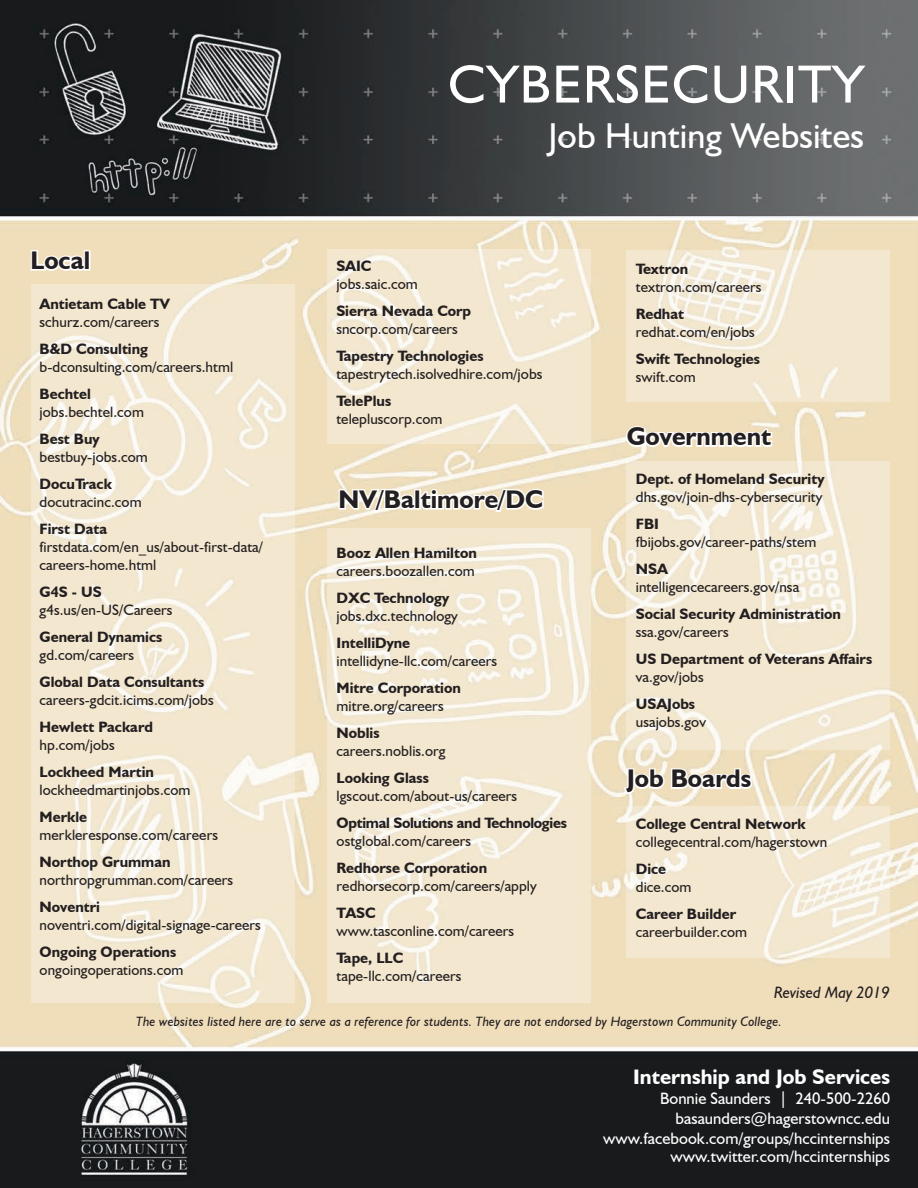
<style>
.page{position:relative;width:918px;height:1188px;background:#fff}
.page>*{position:absolute;margin:0;border:0;box-sizing:border-box;transform-origin:0 0}
.t1{font:54px "Humanist 521 BT";letter-spacing:.025em;color:#fff}
.t2{font:36px "Humanist 521 BT";letter-spacing:.005em;color:#fff}
.t3{font:700 25.5px "Humanist 521 BT";color:#231f20}
.t4{font:700 21px "Humanist 521 BT";color:#fff}
.t5{font:16.5px/19.8px "Humanist 521 BT";letter-spacing:.005em;color:#fff;text-align:right}
.t6{font:italic 16.5px "Humanist 521 BT";color:#231f20}
.t7{font:15px/18px "Humanist 521 BT";letter-spacing:.005em;color:#231f20}
.t8{font:700 15px/18px "Humanist 521 BT";color:#231f20}
.t9{font:700 15px/18px "Humanist 521 BT";letter-spacing:-.02em;color:#231f20}
.t10{font:italic 13.5px "Humanist 521 BT";letter-spacing:.005em;color:#231f20}
.s1{font-weight:700}
.s2{font-weight:400}
</style>
<div class="page">
<img style="left:0;top:0;width:918px;height:1188px">
<svg style="left:31px;top:284px;width:263px;height:719px;background:#f4e8d3"></svg>
<svg style="left:327px;top:249px;width:264px;height:195px;background:#f3e8d3"></svg>
<svg style="left:627px;top:250px;width:263px;height:151px;background:#f3e8d3"></svg>
<svg style="left:627px;top:462px;width:263px;height:288px;background:#f4e9d4"></svg>
<svg style="left:328px;top:528px;width:263px;height:475px;background:#f4e8d3"></svg>
<svg style="left:627px;top:806px;width:263px;height:152px;background:#f4e9d4"></svg>
<svg style="left:29px;top:249px;width:58px;height:24px"></svg>
<div style="left:84px;top:250px;width:6px;height:21px;border:3px solid #fff"></div>
<svg style="left:337px;top:486px;width:209px;height:28px"></svg>
<svg style="left:624px;top:424px;width:150px;height:26px"></svg>
<svg style="left:621px;top:766px;width:134px;height:30px"></svg>
<h2 class="t3" style="left:31px;top:245px;width:61px">Local</h2>
<p class="t7" style="left:40px;top:294px;width:132px"><span class="s1">Antietam Cable TV </span>schurz.com/careers</p>
<p class="t7" style="left:40px;top:339px;width:195px"><span class="s1">B&amp;D Consulting </span>b-dconsulting.com/careers.html</p>
<p class="t7" style="left:40px;top:384px;width:106px"><span class="s1">Bechtel </span>jobs.bechtel.com</p>
<p class="t7" style="left:40px;top:429px;width:110px"><span class="s1">Best Buy </span>bestbuy-jobs.com</p>
<p class="t7" style="left:40px;top:474px;width:104px"><span class="s1">DocuTrack </span>docutracinc.com</p>
<p class="t7" style="left:40px;top:519px;width:225px"><span class="s1">First Data </span>firstdata.com/en_us/about-first-data/ careers-home.html</p>
<p class="t7" style="left:40px;top:582px;width:134px"><span class="s1">G4S - US </span>g4s.us/en-US/Careers</p>
<p class="t8" style="left:40px;top:627px;width:124px">General Dynamics <span class="s2">gd.com/careers</span></p>
<p class="t7" style="left:40px;top:672px;width:176px"><span class="s1">Global Data Consultants </span>careers-gdcit.icims.com/jobs</p>
<p class="t8" style="left:40px;top:717px;width:115px">Hewlett Packard <span class="s2">hp.com/jobs</span></p>
<p class="t7" style="left:40px;top:762px;width:152px"><span class="s1">Lockheed Martin </span>lockheedmartinjobs.com</p>
<p class="t7" style="left:40px;top:807px;width:180px"><span class="s1">Merkle </span>merkleresponse.com/careers</p>
<p class="t7" style="left:40px;top:852px;width:195px"><span class="s1">Northop Grumman </span>northropgrumman.com/careers</p>
<p class="t7" style="left:40px;top:897px;width:223px"><span class="s1">Noventri </span>noventri.com/digital-signage-careers</p>
<p class="t7" style="left:40px;top:942px;width:145px"><span class="s1">Ongoing Operations </span>ongoingoperations.com</p>
<h1 class="t1" style="left:448px;top:51px;width:417px">CYBERSECURITY</h1>
<h1 class="t2" style="left:548px;top:113px;width:317px">Job Hunting Websites</h1>
<p class="t7" style="left:336px;top:256px;width:83px"><span class="s1">SAIC </span>jobs.saic.com</p>
<p class="t7" style="left:336px;top:301px;width:136px"><span class="s1">Sierra Nevada Corp </span>sncorp.com/careers</p>
<p class="t7" style="left:336px;top:346px;width:208px"><span class="s1">Tapestry Technologies </span>tapestrytech.isolvedhire.com/jobs</p>
<p class="t7" style="left:336px;top:391px;width:108px"><span class="s1">TelePlus </span>telepluscorp.com</p>
<h2 class="t3" style="left:338px;top:484px;width:206px">NV/Baltimore/DC</h2>
<p class="t7" style="left:337px;top:543px;width:142px"><span class="s1">Booz Allen Hamilton </span>careers.boozallen.com</p>
<p class="t7" style="left:337px;top:588px;width:123px"><span class="s1">DXC Technology </span>jobs.dxc.technology</p>
<p class="t7" style="left:337px;top:633px;width:162px"><span class="s1">IntelliDyne </span>intellidyne-llc.com/careers</p>
<p class="t7" style="left:337px;top:678px;width:126px"><span class="s1">Mitre Corporation </span>mitre.org/careers</p>
<p class="t7" style="left:337px;top:723px;width:111px"><span class="s1">Noblis </span>careers.noblis.org</p>
<p class="t7" style="left:337px;top:768px;width:182px"><span class="s1">Looking Glass </span>lgscout.com/about-us/careers</p>
<p class="t9" style="left:337px;top:813px;width:232px">Optimal Solutions and Technologies <span class="s2">ostglobal.com/careers</span></p>
<p class="t7" style="left:337px;top:858px;width:202px"><span class="s1">Redhorse Corporation </span>redhorsecorp.com/careers/apply</p>
<p class="t7" style="left:337px;top:903px;width:179px"><span class="s1">TASC </span>www.tasconline.com/careers</p>
<p class="t7" style="left:337px;top:948px;width:126px"><span class="s1">Tape, LLC </span>tape-llc.com/careers</p>
<p class="t7" style="left:636px;top:260px;width:127px"><span class="s1">Textron </span>textron.com/careers</p>
<p class="t7" style="left:636px;top:305px;width:121px"><span class="s1">Redhat </span>redhat.com/en/jobs</p>
<p class="t8" style="left:636px;top:350px;width:126px">Swift Technologies <span class="s2">swift.com</span></p>
<h2 class="t3" style="left:627px;top:421px;width:146px">Government</h2>
<p class="t7" style="left:636px;top:470px;width:190px"><span class="s1">Dept. of Homeland Security </span>dhs.gov/join-dhs-cybersecurity</p>
<p class="t7" style="left:636px;top:515px;width:182px"><span class="s1">FBI </span>fbijobs.gov/career-paths/stem</p>
<p class="t7" style="left:636px;top:560px;width:165px"><span class="s1">NSA </span>intelligencecareers.gov/nsa</p>
<p class="t8" style="left:636px;top:605px;width:207px">Social Security Administration <span class="s2">ssa.gov/careers</span></p>
<p class="t8" style="left:636px;top:650px;width:238px">US Department of Veterans Affairs <span class="s2">va.gov/jobs</span></p>
<p class="t7" style="left:636px;top:695px;width:72px"><span class="s1">USAJobs </span>usajobs.gov</p>
<h2 class="t3" style="left:627px;top:763px;width:126px">Job Boards</h2>
<p class="t7" style="left:636px;top:814px;width:193px"><span class="s1">College Central Network </span>collegecentral.com/hagerstown</p>
<p class="t7" style="left:636px;top:859px;width:57px"><span class="s1">Dice </span>dice.com</p>
<p class="t7" style="left:636px;top:904px;width:113px"><span class="s1">Career Builder </span>careerbuilder.com</p>
<h3 class="t6" style="left:774px;top:982px;width:117px">Revised May 2019</h3>
<p class="t10" style="left:136px;top:1013px;width:647px">The websites listed here are to serve as a reference for students. They are not endorsed by Hagerstown Community College.</p>
<h2 class="t4" style="left:633px;top:1064px;width:258px">Internship and Job Services</h2>
<h2 class="t5" style="left:603px;top:1088px;width:289px">Bonnie Saunders | 240-500-2260 basaunders@hagerstowncc.edu www.facebook.com/groups/hccinternships</h2>
<h2 class="t5" style="left:670px;top:1146px;width:221px">www.twitter.com/hccinternships</h2>
</div>
